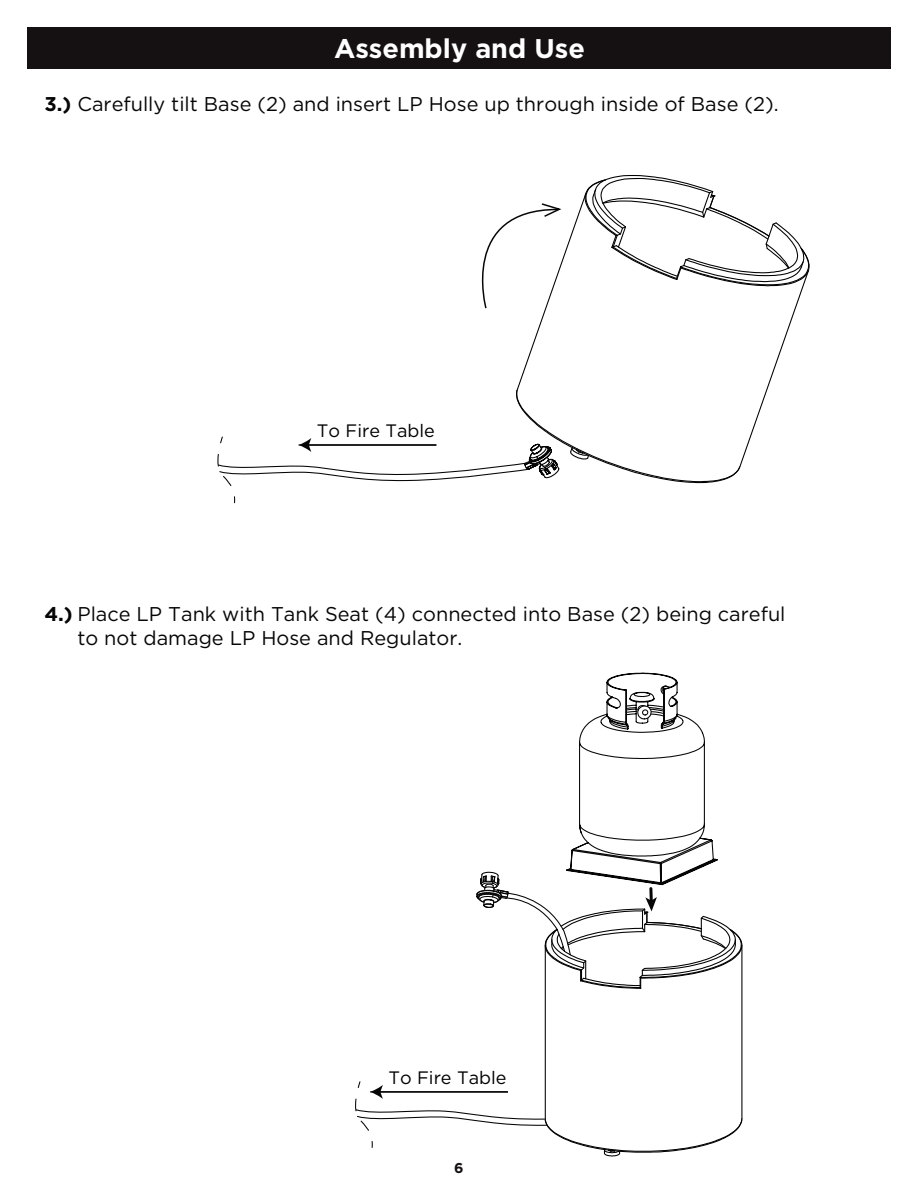
<style>
.page{position:relative;width:918px;height:1188px;background:#fff}
.page>*{position:absolute;margin:0;border:0;box-sizing:border-box;transform-origin:0 0}
.t1{font:700 27px "Gotham";color:#fff}
.t2{font:19.95px/23.9px "Gotham";color:#070606}
.t3{font:18px "Gotham";color:#000}
.t4{font:700 14.25px "Gotham";color:#151011}
.s1{font-weight:700}
</style>
<div class="page">
<div style="left:27px;top:27px;width:864px;height:42px;background:#151011"></div>
<svg style="left:476px;top:672px;width:267px;height:318px"></svg>
<hr style="left:545px;top:945px;width:1px;height:173px;background:#000">
<hr style="left:741px;top:945px;width:1px;height:173px;background:#000">
<svg style="left:355px;top:1081px;width:388px;height:76px"></svg>
<svg style="left:217px;top:175px;width:593px;height:329px"></svg>
<h1 class="t1" style="left:334px;top:31px;width:252px">Assembly and Use</h1>
<p class="t2" style="left:44px;top:91px;width:736px"><span class="s1">3.)</span> Carefully tilt Base (2) and insert LP Hose up through inside of Base (2).</p>
<p class="t3" style="left:317px;top:419px;width:120px">To Fire Table</p>
<p class="t2" style="left:77px;top:602px;width:710px;text-indent:-33px"><span class="s1">4.)</span> Place LP Tank with Tank Seat (4) connected into Base (2) being careful to not damage LP Hose and Regulator.</p>
<p class="t3" style="left:388px;top:1066px;width:120px">To Fire Table</p>
<p class="t4" style="left:454px;top:1158px;width:11px">6</p>
</div>
